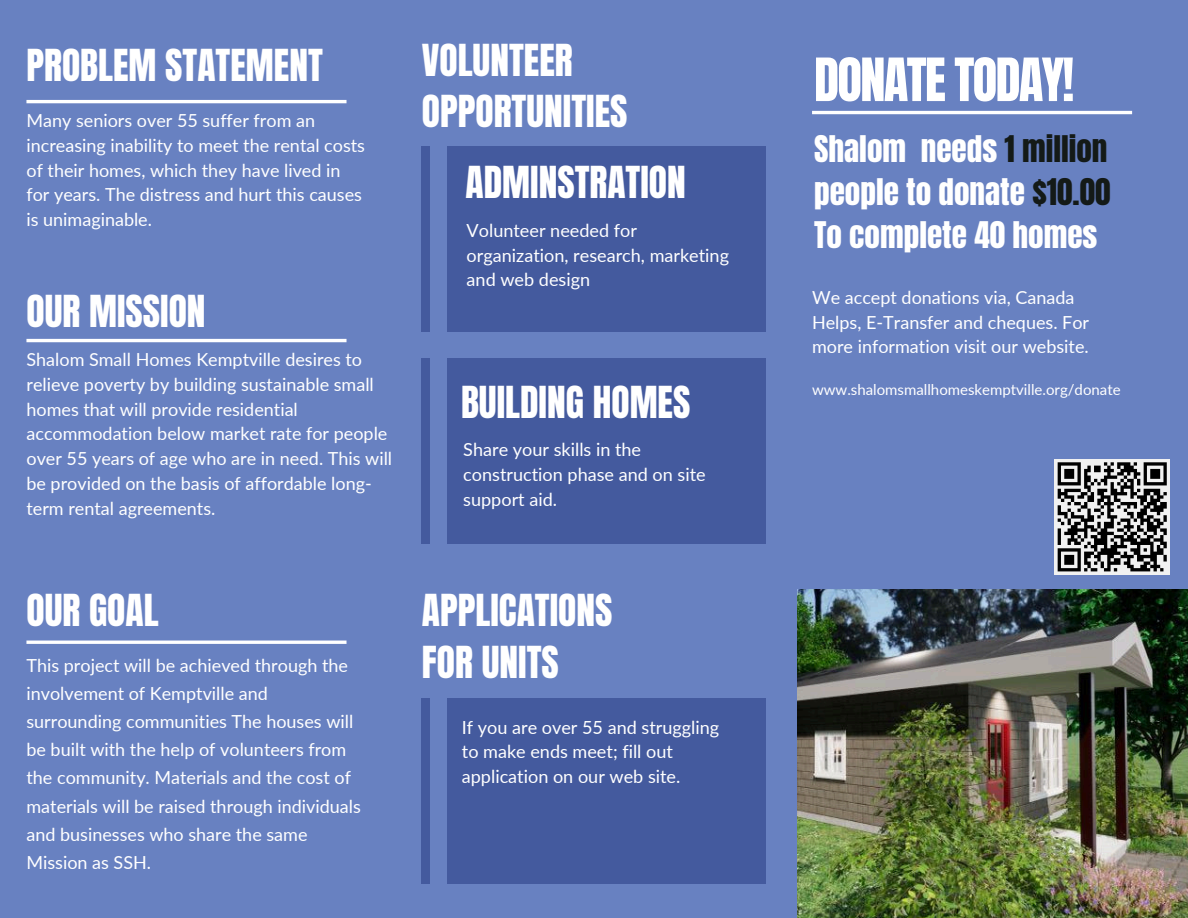
<style>
.page{position:relative;width:1188px;height:918px;background:#6881c1}
.page>*{position:absolute;margin:0;border:0;box-sizing:border-box;transform-origin:0 0}
.t1{font:50.7px "Anton";letter-spacing:-.035em;color:#fff}
.t2{font:37.5px/51.8px "Anton";color:#fff}
.t3{font:31.2px/43.2px "Anton";color:#fff;text-align:justify}
.t4{font:18px/24.8px "Lato";color:#fff}
.t5{font:15px "Lato";color:#fff}
.s1{color:#141a17}
</style>
<div class="page">
<div style="left:447px;top:146px;width:319px;height:186px;background:#445a9e"></div>
<div style="left:447px;top:358px;width:319px;height:186px;background:#445a9e"></div>
<div style="left:422px;top:358px;width:8px;height:186px;background:#445a9e"></div>
<div style="left:422px;top:146px;width:8px;height:186px;background:#445a9e"></div>
<div style="left:447px;top:698px;width:319px;height:186px;background:#445a9e"></div>
<div style="left:422px;top:698px;width:8px;height:186px;background:#445a9e"></div>
<hr style="left:26px;top:100px;width:321px;height:3px;background:#fff">
<hr style="left:26px;top:339px;width:321px;height:3px;background:#fff">
<hr style="left:26px;top:641px;width:321px;height:3px;background:#fff">
<img style="left:797px;top:590px;width:391px;height:328px">
<hr style="left:812px;top:111px;width:320px;height:3px;background:#fff">
<div style="left:1054px;top:459px;width:116px;height:116px;background:#f1f1f1"></div>
<svg style="left:1057px;top:462px;width:110px;height:110px"></svg>
<h2 class="t2" style="left:26px;top:40px;width:298px">PROBLEM STATEMENT</h2>
<h2 class="t4" style="left:26px;top:108px;width:340px">Many seniors over 55 suffer from an increasing inability to meet the rental costs of their homes, which they have lived in for years. The distress and hurt this causes is unimaginable.</h2>
<h2 class="t2" style="left:26px;top:286px;width:181px">OUR MISSION</h2>
<h4 class="t4" style="left:26px;top:347px;width:367px">Shalom Small Homes Kemptville desires to relieve poverty by building sustainable small homes that will provide residential accommodation below market rate for people over 55 years of age who are in need. This will be provided on the basis of affordable long&shy;term rental agreements.</h4>
<h4 class="t2" style="left:26px;top:585px;width:134px">OUR GOAL</h4>
<h1 class="t4" style="left:26px;top:651px;width:336px;line-height:28.2px">This project will be achieved through the involvement of Kemptville and surrounding communities The houses will be built with the help of volunteers from the community. Materials and the cost of materials will be raised through individuals and businesses who share the same Mission as SSH.</h1>
<h2 class="t2" style="left:422px;top:35px;width:207px">VOLUNTEER<br>OPPORTUNITIES</h2>
<h4 class="t2" style="left:466px;top:157px;width:222px">ADMINSTRATION</h4>
<h2 class="t4" style="left:467px;top:218px;width:264px">Volunteer needed for organization, research, marketing and web design</h2>
<h4 class="t2" style="left:461px;top:376px;width:231px">BUILDING HOMES</h4>
<h4 class="t4" style="left:463px;top:437px;width:244px">Share your skills in the construction phase and on site support aid.</h4>
<h3 class="t2" style="left:422px;top:585px;width:192px">APPLICATIONS<br>FOR UNITS</h3>
<h4 class="t4" style="left:462px;top:715px;width:259px">If you are over 55 and struggling to make ends meet; fill out application on our web site.</h4>
<p class="t1" style="left:814px;top:43px;width:262px">DONATE TODAY!</p>
<p class="t3" style="left:814px;top:128px;width:298px">Shalom needs <span class="s1">1 million </span>people to donate <span class="s1">$10.00<br></span>To complete 40 homes</p>
<h2 class="t4" style="left:812px;top:285px;width:279px">We accept donations via, Canada<br>Helps, E-Transfer and cheques. For more information visit our website.</h2>
<h4 class="t5" style="left:812px;top:380px;width:310px">www.shalomsmallhomeskemptville.org/donate</h4>
</div>
